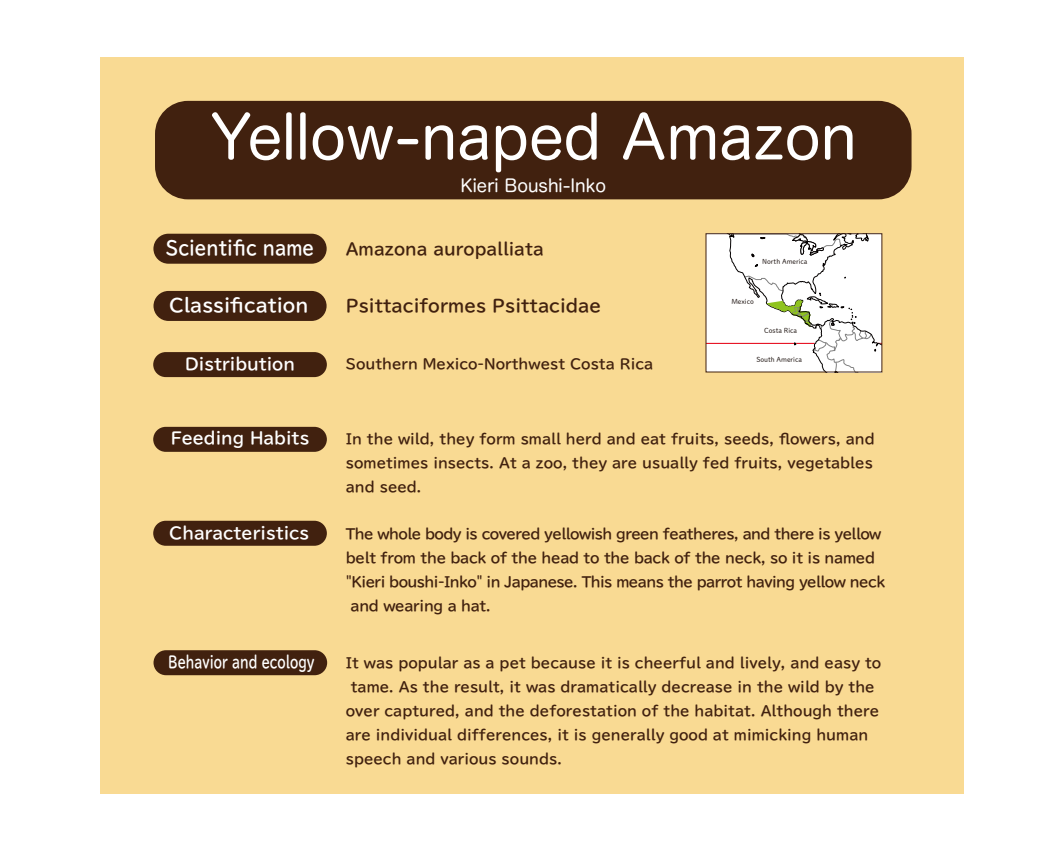
<style>
.page{position:relative;width:1063px;height:851px;background:#fff}
.page>*{position:absolute;margin:0;border:0;box-sizing:border-box;transform-origin:0 0}
.t1{font:60px "Hira Maru Pro N W4";color:#fff}
.t2{font:700 18.9px "TBUDR Go Std";color:#fff;scale:.89 1}
.t3{font:700 18px "TBUDR Go Std";color:#fff}
.t4{font:17.62px "Hira Maru Pro N W4";color:#fff}
.t5{font:700 16.88px "TBUDR Go Std";color:#41210f}
.t6{font:700 16.05px "TBUDR Go Std";color:#fff}
.t7{font:700 16.05px "TBUDR Go Std";color:#41210f}
.t8{font:700 16.05px "TBUDR Go Std";color:#fff;scale:.74 1}
.t9{font:700 13.73px "TBUDR Go Std";color:#41210f}
.t10{font:700 13.73px "TBUDR Go Std";letter-spacing:-.04em;color:#41210f}
.t11{font:700 13.73px "TBUDR Go Std";letter-spacing:-.02em;color:#41210f}
.t12{font:700 13.65px/23.9px "TBUDR Go Std";color:#41210f}
.t13{font:6.82px "DNP Shuei M Go Std L";color:#221815}
</style>
<div class="page">
<div style="left:100px;top:57px;width:863px;height:736px;background:#f9da93"></div>
<div style="left:155px;top:101px;width:757px;height:98px;background:#41210f;border-radius:33px"></div>
<div style="left:154px;top:650px;width:173px;height:25px;background:#41210f;border-radius:12px"></div>
<div style="left:153px;top:520px;width:174px;height:25px;background:#41210f;border-radius:12px"></div>
<div style="left:153px;top:234px;width:174px;height:30px;background:#41210f;border-radius:15px"></div>
<div style="left:154px;top:291px;width:173px;height:30px;background:#41210f;border-radius:15px"></div>
<div style="left:153px;top:427px;width:174px;height:25px;background:#41210f;border-radius:12px"></div>
<div style="left:153px;top:352px;width:174px;height:25px;background:#41210f;border-radius:12px"></div>
<svg style="left:708px;top:235px;width:172px;height:135px;background:#f1f1ef"></svg>
<div style="left:706px;top:233px;width:176px;height:139px;border:1px solid #41210f"></div>
<h1 class="t1" style="left:210px;top:84px;width:648px">Yellow-naped Amazon</h1>
<h2 class="t2" style="left:166px;top:233px;width:168px">Scientific name</h2>
<h3 class="t3" style="left:169px;top:290px;width:141px">Classification</h3>
<p class="t4" style="left:461px;top:170px;width:147px">Kieri Boushi-Inko</p>
<p class="t7" style="left:346px;top:236px;width:200px">Amazona auropalliata</p>
<p class="t5" style="left:346px;top:292px;width:257px">Psittaciformes Psittacidae</p>
<p class="t13" style="left:762px;top:256px;width:47px">North America</p>
<p class="t13" style="left:731px;top:296px;width:24px">Mexico</p>
<p class="t13" style="left:758px;top:325px;width:41px">　Costa Rica</p>
<p class="t6" style="left:185px;top:351px;width:112px">Distribution</p>
<p class="t13" style="left:756px;top:354px;width:47px">South America</p>
<p class="t12" style="left:346px;top:352px;width:309px">Southern Mexico-Northwest Costa Rica</p>
<p class="t6" style="left:171px;top:425px;width:140px">Feeding Habits</p>
<p class="t6" style="left:169px;top:519px;width:141px">Characteristics</p>
<p class="t8" style="left:168px;top:648px;width:199px">Behavior and ecology</p>
<p class="t12" style="left:346px;top:427px;width:530px">In the wild, they form small herd and eat fruits, seeds, flowers, and sometimes insects. At a zoo, they are usually fed fruits, vegetables and seed.</p>
<p class="t10" style="left:346px;top:522px;width:537px">The whole body is covered yellowish green featheres, and there is yellow</p>
<p class="t11" style="left:346px;top:546px;width:531px">belt from the back of the head to the back of the neck, so it is named</p>
<p class="t10" style="left:346px;top:570px;width:541px">"Kieri boushi-Inko" in Japanese. This means the parrot having yellow neck</p>
<p class="t11" style="left:350px;top:594px;width:142px">and wearing a hat.</p>
<p class="t9" style="left:346px;top:651px;width:537px">It was popular as a pet because it is cheerful and lively, and easy to</p>
<p class="t9" style="left:351px;top:675px;width:525px">tame. As the result, it was dramatically decrease in the wild by the</p>
<p class="t9" style="left:346px;top:699px;width:535px">over captured, and the deforestation of the habitat. Although there</p>
<p class="t9" style="left:346px;top:723px;width:524px">are individual differences, it is generally good at mimicking human</p>
<p class="t9" style="left:346px;top:747px;width:218px">speech and various sounds.</p>
</div>
